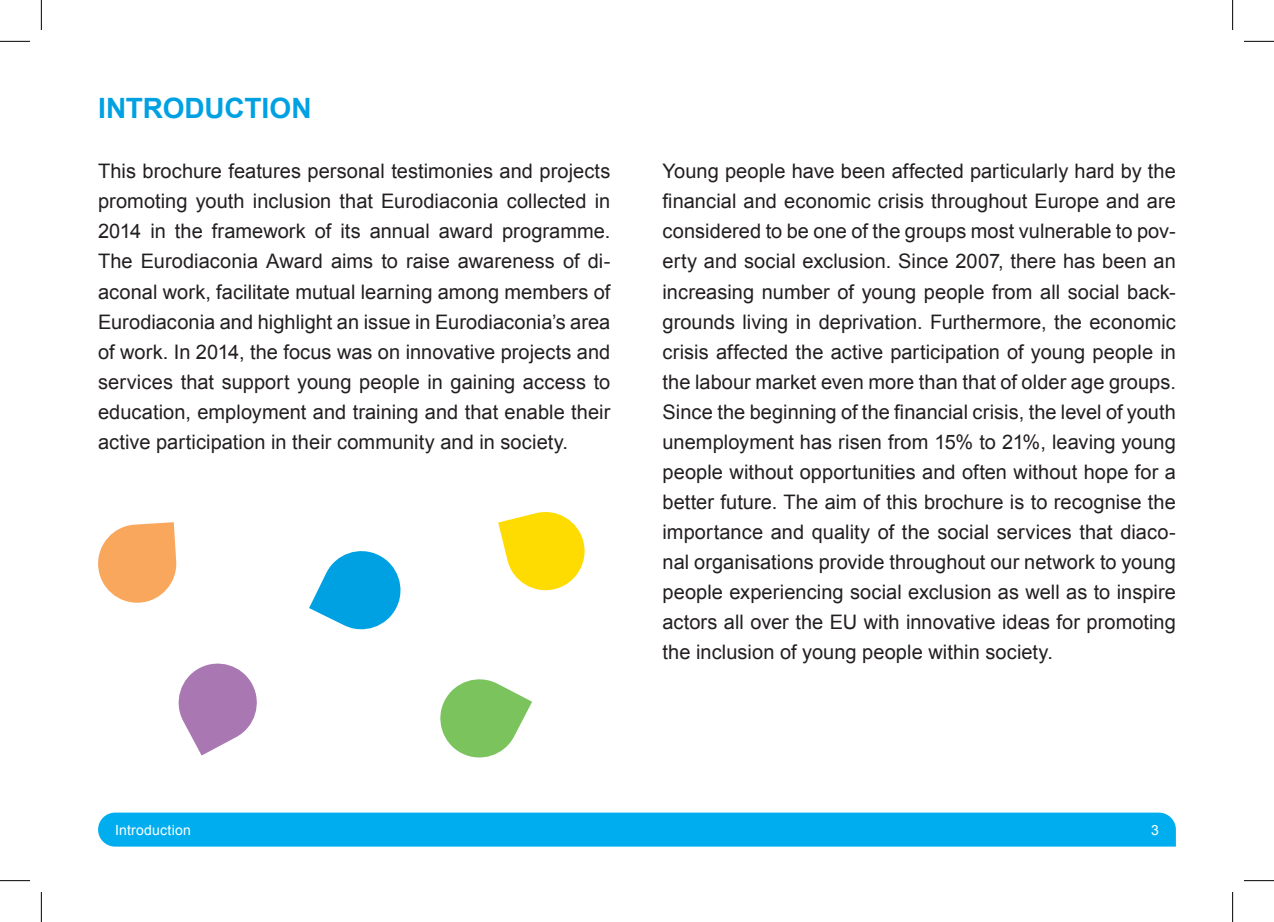
<style>
.page{position:relative;width:1274px;height:922px;background:#fff}
.page>*{position:absolute;margin:0;border:0;box-sizing:border-box;transform-origin:0 0}
.Page_Title{font:700 28px "Arial";letter-spacing:-.005em;color:#00a1e3}
.t1{font:20px/30px "Arial";letter-spacing:.005em;color:#231f20;text-align:justify}
.t2{font:14px "Arial";letter-spacing:.02em;color:#fff}
</style>
<div class="page">
<div style="left:98px;top:812px;width:1077px;height:34px;background:#00aeef"></div>
<svg style="left:178px;top:663px;width:79px;height:92px"></svg>
<svg style="left:440px;top:679px;width:92px;height:79px"></svg>
<svg style="left:498px;top:512px;width:87px;height:79px"></svg>
<svg style="left:309px;top:551px;width:92px;height:79px"></svg>
<svg style="left:98px;top:522px;width:79px;height:81px"></svg>
<hr style="left:0;top:41px;width:30px;height:1px;background:#000">
<hr style="left:1243px;top:41px;width:30px;height:1px;background:#000">
<hr style="left:0;top:880px;width:30px;height:1px;background:#000">
<hr style="left:1243px;top:880px;width:30px;height:1px;background:#000">
<hr style="left:41px;top:0;width:1px;height:30px;background:#000">
<hr style="left:41px;top:892px;width:1px;height:30px;background:#000">
<hr style="left:1232px;top:0;width:1px;height:30px;background:#000">
<hr style="left:1232px;top:892px;width:1px;height:30px;background:#000">
<p class="Page_Title" style="left:98px;top:90px;width:215px">INTRODUCTION</p>
<p class="t1" style="left:98px;top:157px;width:514px">This brochure features personal testimonies and projects promoting youth inclusion that Eurodiaconia collected in 2014 in the framework of its annual award programme.<br>The Eurodiaconia Award aims to raise awareness of di&shy;aconal work, facilitate mutual learning among members of Eurodiaconia and highlight an issue in Eurodiaconia’s area of work. In 2014, the focus was on innovative projects and services that support young people in gaining access to education, employment and training and that enable their active participation in their community and in society.</p>
<p class="t1" style="left:662px;top:157px;width:515px">Young people have been affected particularly hard by the financial and economic crisis throughout Europe and are considered to be one of the groups most vulnerable to pov&shy;erty and social exclusion. Since 2007, there has been an increasing number of young people from all social back&shy;grounds living in deprivation. Furthermore, the economic crisis affected the active participation of young people in the labour market even more than that of older age groups.<br>Since the beginning of the financial crisis, the level of youth unemployment has risen from 15% to 21%, leaving young people without opportunities and often without hope for a better future. The aim of this brochure is to recognise the importance and quality of the social services that diaco&shy;nal organisations provide throughout our network to young people experiencing social exclusion as well as to inspire actors all over the EU with innovative ideas for promoting the inclusion of young people within society.</p>
<p class="t2" style="left:115px;top:821px;width:77px">Introduction</p>
<p class="t2" style="left:1150px;top:821px;width:9px">3</p>
</div>
